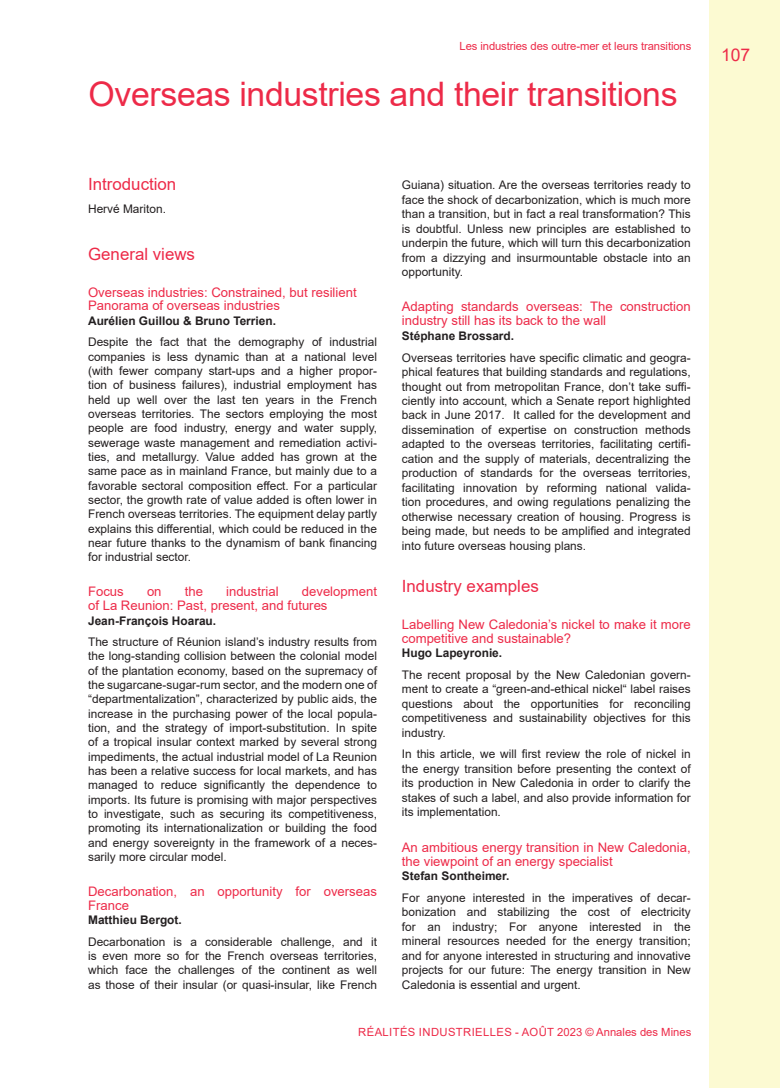
<style>
.page{position:relative;width:780px;height:1088px;background:#fff}
.page>*{position:absolute;margin:0;border:0;box-sizing:border-box;transform-origin:0 0}
.Titre{font:33.75px "Arial";letter-spacing:-.01em;color:#ed2a48}
.RUBRIQUE-droite{font:17.5px "Arial";color:#ed2a48}
.Titre_1{font:16.88px "Arial";color:#ed2a48}
.Titre_2_-_traduction{font:13.12px/14px "Arial";color:#ed2a48}
.texte_courant{font:11.88px/14.4px "Arial";color:#231f20;text-align:justify}
.texte_courant-2{font:700 11.88px "Arial";color:#231f20}
.t1{font:11.25px "Arial";letter-spacing:.035em;color:#ed2a48}
.t2{font:11.25px "Arial";color:#ed2a48}
</style>
<div class="page">
<div style="left:709px;top:0;width:71px;height:1088px;background:#fcfad2"></div>
<p class="t2" style="left:459px;top:38px;width:233px">Les industries des outre-mer et leurs transitions</p>
<p class="Titre" style="left:89px;top:71px;width:590px">Overseas industries and their transitions</p>
<p class="Titre_1" style="left:88px;top:172px;width:90px">Introduction</p>
<p class="texte_courant" style="left:88px;top:201px;width:79px">Hervé Mariton.</p>
<p class="Titre_1" style="left:88px;top:242px;width:108px">General views</p>
<p class="Titre_2_-_traduction" style="left:88px;top:285px;width:270px">Overseas industries: Constrained, but resilient</p>
<p class="Titre_2_-_traduction" style="left:88px;top:299px;width:193px">Panorama of overseas industries</p>
<p class="texte_courant-2" style="left:88px;top:312px;width:189px">Aurélien Guillou &amp; Bruno Terrien.</p>
<p class="texte_courant" style="left:88px;top:335px;width:290px">Despite the fact that the demography of industrial companies is less dynamic than at a national level (with fewer company start-ups and a higher propor&shy;tion of business failures), industrial employment has held up well over the last ten years in the French overseas territories. The sectors employing the most people are food industry, energy and water supply, sewerage waste management and remediation activi&shy;ties, and metallurgy. Value added has grown at the same pace as in mainland France, but mainly due to a favorable sectoral composition effect. For a particular sector, the growth rate of value added is often lower in French overseas territories. The equipment delay partly explains this differential, which could be reduced in the near future thanks to the dynamism of bank financing for industrial sector.</p>
<p class="Titre_2_-_traduction" style="left:88px;top:585px;width:37px">Focus</p>
<p class="Titre_2_-_traduction" style="left:147px;top:585px;width:16px">on</p>
<p class="Titre_2_-_traduction" style="left:185px;top:585px;width:20px">the</p>
<p class="Titre_2_-_traduction" style="left:226px;top:585px;width:54px">industrial</p>
<p class="Titre_2_-_traduction" style="left:88px;top:585px;width:290px;text-indent:214px">development of La Reunion: Past, present, and futures</p>
<p class="texte_courant-2" style="left:88px;top:612px;width:130px">Jean-François Hoarau.</p>
<p class="texte_courant" style="left:88px;top:634px;width:290px">The structure of Réunion island’s industry results from the long-standing collision between the colonial model of the plantation economy, based on the supremacy of the sugarcane-sugar-rum sector, and the modern one of “departmentalization”, characterized by public aids, the increase in the purchasing power of the local popula&shy;tion, and the strategy of import-substitution. In spite of a tropical insular context marked by several strong impediments, the actual industrial model of La Reunion has been a relative success for local markets, and has managed to reduce significantly the dependence to imports. Its future is promising with major perspectives to investigate, such as securing its competitiveness, promoting its internationalization or building the food and energy sovereignty in the framework of a neces&shy;sarily more circular model.</p>
<p class="Titre_2_-_traduction" style="left:88px;top:884px;width:290px">Decarbonation, an opportunity for overseas<br>France</p>
<p class="texte_courant-2" style="left:88px;top:912px;width:95px">Matthieu Bergot.</p>
<p class="texte_courant" style="left:88px;top:934px;width:290px">Decarbonation is a considerable challenge, and it is even more so for the French overseas territories, which face the challenges of the continent as well as those of their insular (or quasi-insular, like French</p>
<p class="texte_courant" style="left:402px;top:178px;width:290px">Guiana) situation. Are the overseas territories ready to face the shock of decarbonization, which is much more than a transition, but in fact a real transformation? This is doubtful. Unless new principles are established to underpin the future, which will turn this decarbonization from a dizzying and insurmountable obstacle into an opportunity.</p>
<p class="Titre_2_-_traduction" style="left:402px;top:300px;width:290px">Adapting standards overseas: The construction industry still has its back to the wall</p>
<p class="texte_courant-2" style="left:402px;top:327px;width:114px">Stéphane Brossard.</p>
<p class="texte_courant" style="left:402px;top:350px;width:290px">Overseas territories have specific climatic and geogra&shy;phical features that building standards and regulations, thought out from metropolitan France, don’t take suffi&shy;ciently into account, which a Senate report highlighted back in June 2017. It called for the development and dissemination of expertise on construction methods adapted to the overseas territories, facilitating certifi&shy;cation and the supply of materials, decentralizing the production of standards for the overseas territories, facilitating innovation by reforming national valida&shy;tion procedures, and owing regulations penalizing the otherwise necessary creation of housing. Progress is being made, but needs to be amplified and integrated into future overseas housing plans.</p>
<p class="Titre_1" style="left:402px;top:574px;width:138px">Industry examples</p>
<p class="Titre_2_-_traduction" style="left:402px;top:617px;width:290px">Labelling New Caledonia’s nickel to make it more competitive and sustainable?</p>
<p class="texte_courant-2" style="left:402px;top:645px;width:102px">Hugo Lapeyronie.</p>
<p class="texte_courant" style="left:402px;top:667px;width:290px">The recent proposal by the New Caledonian govern&shy;ment to create a “green-and-ethical nickel“ label raises questions about the opportunities for reconciling competitiveness and sustainability objectives for this industry.</p>
<p class="texte_courant" style="left:402px;top:747px;width:290px">In this article, we will first review the role of nickel in the energy transition before presenting the context of its production in New Caledonia in order to clarify the stakes of such a label, and also provide information for its implementation.</p>
<p class="Titre_2_-_traduction" style="left:402px;top:840px;width:290px">An ambitious energy transition in New Caledonia, the viewpoint of an energy specialist</p>
<p class="texte_courant-2" style="left:402px;top:867px;width:109px">Stefan Sontheimer.</p>
<p class="texte_courant" style="left:402px;top:890px;width:290px">For anyone interested in the imperatives of decar&shy;bonization and stabilizing the cost of electricity for an industry; For anyone interested in the mineral resources needed for the energy transition; and for anyone interested in structuring and innovative projects for our future: The energy transition in New Caledonia is essential and urgent.</p>
<p class="t1" style="left:358px;top:1024px;width:334px">RÉALITÉS INDUSTRIELLES - AOÛT 2023 © Annales des Mines</p>
<p class="RUBRIQUE-droite" style="left:721px;top:42px;width:31px">107</p>
</div>
